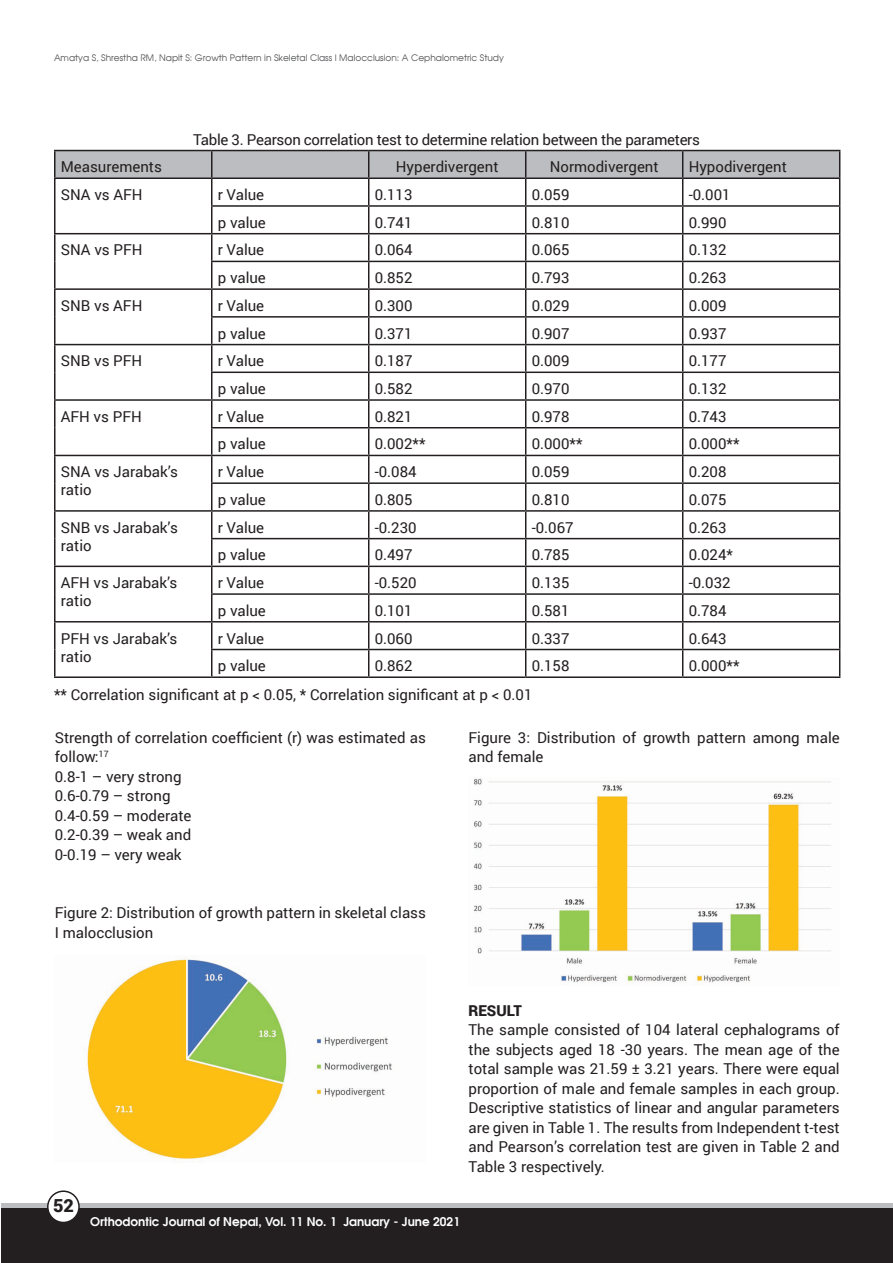
<style>
.page{position:relative;width:893px;height:1263px;background:#fff}
.page>*{position:absolute;margin:0;border:0;box-sizing:border-box;transform-origin:0 0}
.t1{font:900 18px "Roboto";color:#231f20}
.t2{font:15px/19.5px "Roboto";color:#231f20}
.t3{font:15px "Roboto";letter-spacing:-.02em;color:#231f20}
.t4{font:900 15px "Roboto";color:#231f20}
.t5{font:12px "Avalon";color:#fff}
.t6{font:9px "Avalon Plain";color:#57585a}
</style>
<div class="page">
<div style="left:2px;top:1203px;width:891px;height:22px;background:linear-gradient(to right,#bcbdc0,#bcbdc0)"></div>
<div style="left:2px;top:1209px;width:891px;height:54px;background:#231f20"></div>
<div style="left:48px;top:1191px;width:31px;height:31px;background:#fff;border-radius:50%"></div>
<div style="left:47px;top:1190px;width:33px;height:33px;border:2px solid #231f20;border-radius:50%"></div>
<hr style="left:54px;top:150px;width:158px;height:1px;background:#231f20">
<hr style="left:54px;top:151px;width:2px;height:26px;background:#231f20">
<hr style="left:212px;top:150px;width:157px;height:1px;background:#231f20">
<hr style="left:369px;top:150px;width:157px;height:1px;background:#231f20">
<hr style="left:526px;top:150px;width:157px;height:1px;background:#231f20">
<hr style="left:683px;top:150px;width:157px;height:1px;background:#231f20">
<hr style="left:54px;top:177px;width:158px;height:2px;background:#231f20">
<hr style="left:54px;top:179px;width:2px;height:27px;background:#231f20">
<hr style="left:54px;top:206px;width:2px;height:27px;background:#231f20">
<hr style="left:54px;top:233px;width:158px;height:1px;background:#231f20">
<hr style="left:54px;top:234px;width:2px;height:27px;background:#231f20">
<hr style="left:54px;top:261px;width:2px;height:27px;background:#231f20">
<hr style="left:54px;top:288px;width:158px;height:2px;background:#231f20">
<hr style="left:54px;top:290px;width:2px;height:27px;background:#231f20">
<hr style="left:54px;top:317px;width:2px;height:27px;background:#231f20">
<hr style="left:54px;top:344px;width:158px;height:1px;background:#231f20">
<hr style="left:54px;top:345px;width:2px;height:27px;background:#231f20">
<hr style="left:54px;top:372px;width:2px;height:27px;background:#231f20">
<hr style="left:54px;top:399px;width:158px;height:2px;background:#231f20">
<hr style="left:54px;top:401px;width:2px;height:27px;background:#231f20">
<hr style="left:54px;top:428px;width:2px;height:27px;background:#231f20">
<hr style="left:54px;top:455px;width:158px;height:1px;background:#231f20">
<hr style="left:54px;top:456px;width:2px;height:27px;background:#231f20">
<hr style="left:54px;top:483px;width:2px;height:27px;background:#231f20">
<hr style="left:54px;top:510px;width:158px;height:2px;background:#231f20">
<hr style="left:54px;top:512px;width:2px;height:27px;background:#231f20">
<hr style="left:54px;top:539px;width:2px;height:27px;background:#231f20">
<hr style="left:54px;top:566px;width:158px;height:1px;background:#231f20">
<hr style="left:54px;top:567px;width:2px;height:27px;background:#231f20">
<hr style="left:54px;top:594px;width:2px;height:27px;background:#231f20">
<hr style="left:54px;top:621px;width:158px;height:1px;background:#231f20">
<hr style="left:54px;top:622px;width:2px;height:27px;background:#231f20">
<hr style="left:54px;top:649px;width:2px;height:27px;background:#231f20">
<svg style="left:55px;top:151px;width:785px;height:525px"></svg>
<hr style="left:54px;top:676px;width:158px;height:2px;background:#231f20">
<hr style="left:212px;top:676px;width:157px;height:2px;background:#231f20">
<hr style="left:369px;top:676px;width:157px;height:2px;background:#231f20">
<hr style="left:526px;top:676px;width:157px;height:2px;background:#231f20">
<hr style="left:683px;top:676px;width:157px;height:2px;background:#231f20">
<img style="left:84px;top:955px;width:308px;height:204px">
<img style="left:473px;top:778px;width:358px;height:207px">
<p class="t6" style="left:54px;top:52px;width:451px">Amatya S, Shrestha RM, Napit S: Growth Pattern in Skeletal Class I Malocclusion: A Cephalometric Study</p>
<p class="t3" style="left:193px;top:129px;width:508px">Table 3. Pearson correlation test to determine relation between the parameters</p>
<p class="t2" style="left:61px;top:157px;width:103px">Measurements</p>
<p class="t2" style="left:396px;top:157px;width:104px">Hyperdivergent</p>
<p class="t2" style="left:550px;top:157px;width:110px">Normodivergent</p>
<p class="t2" style="left:689px;top:157px;width:100px">Hypodivergent</p>
<p class="t2" style="left:61px;top:184px;width:83px">SNA vs AFH</p>
<p class="t2" style="left:218px;top:184px;width:48px">r Value</p>
<p class="t2" style="left:375px;top:184px;width:39px">0.113</p>
<p class="t2" style="left:532px;top:184px;width:39px">0.059</p>
<p class="t2" style="left:689px;top:184px;width:43px">-0.001</p>
<p class="t2" style="left:218px;top:212px;width:50px">p value</p>
<p class="t2" style="left:375px;top:212px;width:39px">0.741</p>
<p class="t2" style="left:532px;top:212px;width:39px">0.810</p>
<p class="t2" style="left:689px;top:212px;width:39px">0.990</p>
<p class="t2" style="left:61px;top:240px;width:83px">SNA vs PFH</p>
<p class="t2" style="left:218px;top:240px;width:48px">r Value</p>
<p class="t2" style="left:375px;top:240px;width:39px">0.064</p>
<p class="t2" style="left:532px;top:240px;width:39px">0.065</p>
<p class="t2" style="left:689px;top:240px;width:39px">0.132</p>
<p class="t2" style="left:218px;top:267px;width:50px">p value</p>
<p class="t2" style="left:375px;top:267px;width:39px">0.852</p>
<p class="t2" style="left:532px;top:267px;width:39px">0.793</p>
<p class="t2" style="left:689px;top:267px;width:39px">0.263</p>
<p class="t2" style="left:61px;top:295px;width:83px">SNB vs AFH</p>
<p class="t2" style="left:218px;top:295px;width:48px">r Value</p>
<p class="t2" style="left:375px;top:295px;width:39px">0.300</p>
<p class="t2" style="left:532px;top:295px;width:39px">0.029</p>
<p class="t2" style="left:689px;top:295px;width:39px">0.009</p>
<p class="t2" style="left:218px;top:323px;width:50px">p value</p>
<p class="t2" style="left:375px;top:323px;width:39px">0.371</p>
<p class="t2" style="left:532px;top:323px;width:39px">0.907</p>
<p class="t2" style="left:689px;top:323px;width:39px">0.937</p>
<p class="t2" style="left:61px;top:351px;width:83px">SNB vs PFH</p>
<p class="t2" style="left:218px;top:351px;width:48px">r Value</p>
<p class="t2" style="left:375px;top:351px;width:39px">0.187</p>
<p class="t2" style="left:532px;top:351px;width:39px">0.009</p>
<p class="t2" style="left:689px;top:351px;width:39px">0.177</p>
<p class="t2" style="left:218px;top:378px;width:50px">p value</p>
<p class="t2" style="left:375px;top:378px;width:39px">0.582</p>
<p class="t2" style="left:532px;top:378px;width:39px">0.970</p>
<p class="t2" style="left:689px;top:378px;width:39px">0.132</p>
<p class="t2" style="left:61px;top:406px;width:83px">AFH vs PFH</p>
<p class="t2" style="left:218px;top:406px;width:48px">r Value</p>
<p class="t2" style="left:375px;top:406px;width:39px">0.821</p>
<p class="t2" style="left:532px;top:406px;width:39px">0.978</p>
<p class="t2" style="left:689px;top:406px;width:39px">0.743</p>
<p class="t2" style="left:218px;top:434px;width:50px">p value</p>
<p class="t2" style="left:375px;top:434px;width:52px">0.002**</p>
<p class="t2" style="left:532px;top:434px;width:52px">0.000**</p>
<p class="t2" style="left:689px;top:434px;width:52px">0.000**</p>
<p class="t2" style="left:61px;top:462px;width:119px;line-height:18px">SNA vs Jarabak’s ratio</p>
<p class="t2" style="left:218px;top:461px;width:48px">r Value</p>
<p class="t2" style="left:375px;top:461px;width:43px">-0.084</p>
<p class="t2" style="left:532px;top:461px;width:39px">0.059</p>
<p class="t2" style="left:689px;top:461px;width:39px">0.208</p>
<p class="t2" style="left:218px;top:489px;width:50px">p value</p>
<p class="t2" style="left:375px;top:489px;width:39px">0.805</p>
<p class="t2" style="left:532px;top:489px;width:39px">0.810</p>
<p class="t2" style="left:689px;top:489px;width:39px">0.075</p>
<p class="t2" style="left:61px;top:518px;width:119px;line-height:18px">SNB vs Jarabak’s ratio</p>
<p class="t2" style="left:218px;top:517px;width:48px">r Value</p>
<p class="t2" style="left:375px;top:517px;width:43px">-0.230</p>
<p class="t2" style="left:532px;top:517px;width:43px">-0.067</p>
<p class="t2" style="left:689px;top:517px;width:39px">0.263</p>
<p class="t2" style="left:218px;top:545px;width:50px">p value</p>
<p class="t2" style="left:375px;top:545px;width:39px">0.497</p>
<p class="t2" style="left:532px;top:545px;width:39px">0.785</p>
<p class="t2" style="left:689px;top:545px;width:46px">0.024*</p>
<p class="t2" style="left:61px;top:573px;width:118px;line-height:18px">AFH vs Jarabak’s ratio</p>
<p class="t2" style="left:218px;top:572px;width:48px">r Value</p>
<p class="t2" style="left:375px;top:572px;width:43px">-0.520</p>
<p class="t2" style="left:532px;top:572px;width:39px">0.135</p>
<p class="t2" style="left:689px;top:572px;width:43px">-0.032</p>
<p class="t2" style="left:218px;top:600px;width:50px">p value</p>
<p class="t2" style="left:375px;top:600px;width:39px">0.101</p>
<p class="t2" style="left:532px;top:600px;width:39px">0.581</p>
<p class="t2" style="left:689px;top:600px;width:39px">0.784</p>
<p class="t2" style="left:61px;top:629px;width:118px;line-height:18px">PFH vs Jarabak’s ratio</p>
<p class="t2" style="left:218px;top:628px;width:48px">r Value</p>
<p class="t2" style="left:375px;top:628px;width:39px">0.060</p>
<p class="t2" style="left:532px;top:628px;width:39px">0.337</p>
<p class="t2" style="left:689px;top:628px;width:39px">0.643</p>
<p class="t2" style="left:218px;top:655px;width:50px">p value</p>
<p class="t2" style="left:375px;top:655px;width:39px">0.862</p>
<p class="t2" style="left:532px;top:655px;width:39px">0.158</p>
<p class="t2" style="left:689px;top:655px;width:52px">0.000**</p>
<p class="t2" style="left:54px;top:684px;width:480px">** Correlation significant at p &lt; 0.05, * Correlation significant at p &lt; 0.01</p>
<p class="t2" style="left:55px;top:727px;width:373px">Strength of correlation coefficient (r) was estimated as follow:<sup>17</sup></p>
<p class="t2" style="left:55px;top:766px;width:128px">0.8-1 – very strong</p>
<p class="t2" style="left:55px;top:786px;width:117px">0.6-0.79 – strong</p>
<p class="t2" style="left:55px;top:805px;width:138px">0.4-0.59 – moderate</p>
<p class="t2" style="left:55px;top:825px;width:138px">0.2-0.39 – weak and</p>
<p class="t2" style="left:55px;top:844px;width:128px">0-0.19 – very weak</p>
<p class="t2" style="left:468px;top:727px;width:373px">Figure 3: Distribution of growth pattern among male and female</p>
<p class="t2" style="left:55px;top:903px;width:373px">Figure 2: Distribution of growth pattern in skeletal class<br>I malocclusion</p>
<p class="t1" style="left:53px;top:1193px;width:22px">52</p>
<p class="t4" style="left:468px;top:1000px;width:55px">RESULT</p>
<p class="t2" style="left:468px;top:1020px;width:373px;text-align:justify">The sample consisted of 104 lateral cephalograms of the subjects aged 18 -30 years. The mean age of the total sample was 21.59 ± 3.21 years. There were equal proportion of male and female samples in each group.<br>Descriptive statistics of linear and angular parameters are given in Table 1. The results from Independent t-test and Pearson’s correlation test are given in Table 2 and Table 3 respectively.</p>
<p class="t5" style="left:90px;top:1213px;width:371px">Orthodontic Journal of Nepal, Vol. 11 No. 1 January - June 2021</p>
</div>
